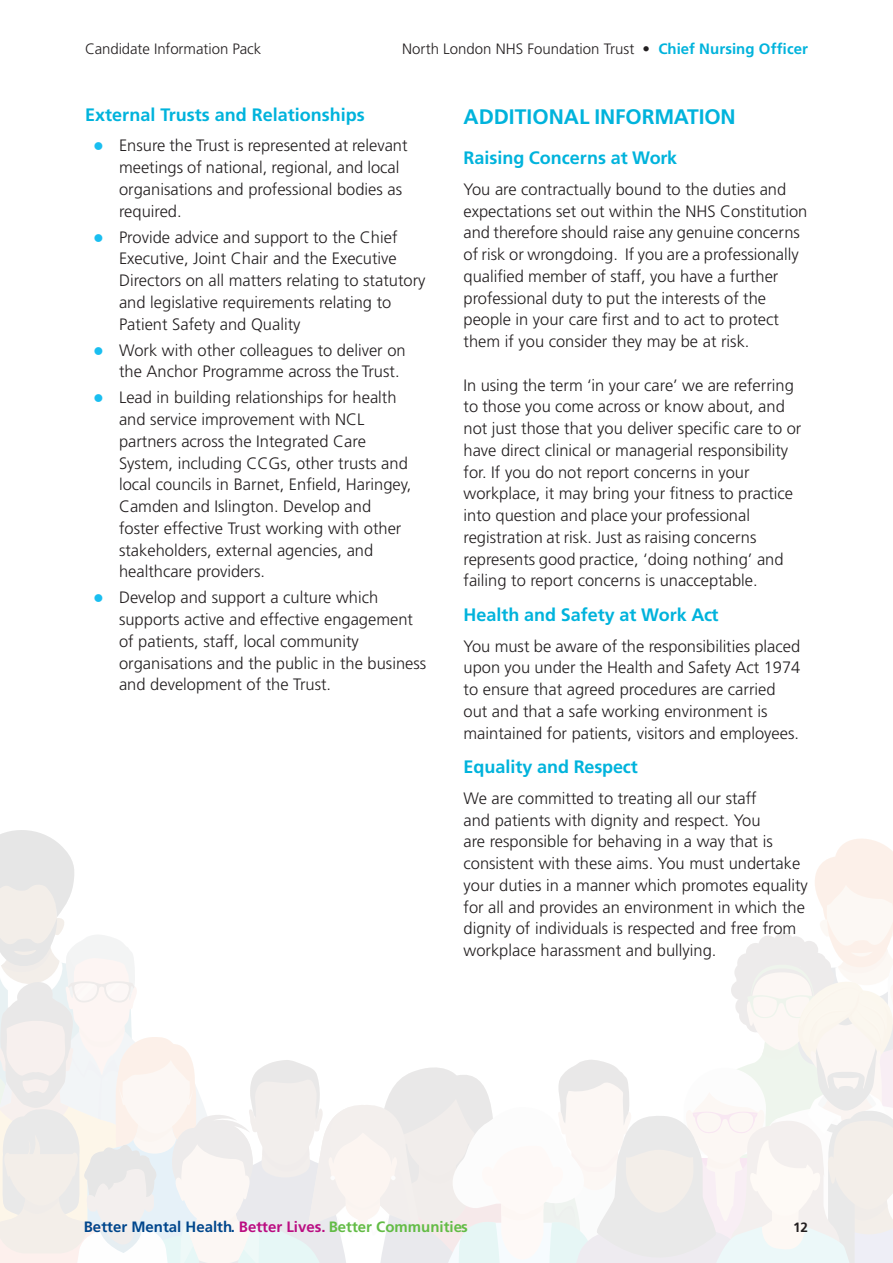
<style>
.page{position:relative;width:893px;height:1263px;background:#fff}
.page>*{position:absolute;margin:0;border:0;box-sizing:border-box;transform-origin:0 0}
.t1{font:700 21px "Frutiger LT Std";letter-spacing:-.01em;color:#00b3dc}
.t2{font:700 18px "Frutiger LT Std";color:#00b3dc}
.t3{font:300 16.5px/21.8px "Frutiger LT Std";color:#231f20}
.t4{font:300 15px "Frutiger LT Std";letter-spacing:-.005em;color:#231f20}
.t5{font:700 15px "Frutiger LT Std";color:#00468c}
.t6{font:700 13.5px "Frutiger LT Std";color:#231f20}
.s1{font-weight:700;color:#00b3dc}
.s2{color:#19bef0}
.s3{color:#bb0e82}
.s4{color:#63bc46}
</style>
<div class="page">
<svg style="left:0;top:830px;width:893px;height:433px"></svg>
<p class="t4" style="left:85px;top:40px;width:178px">Candidate Information Pack</p>
<p class="t4" style="left:402px;top:40px;width:407px">North London NHS Foundation Trust • <span class="s1">Chief Nursing Officer</span></p>
<p class="t2" style="left:85px;top:104px;width:281px">External Trusts and Relationships</p>
<p class="t3" style="left:119px;top:135px;width:290px;text-indent:-26px"><span class="s2">●</span> Ensure the Trust is represented at relevant meetings of national, regional, and local organisations and professional bodies as required.</p>
<p class="t3" style="left:119px;top:226px;width:308px;text-indent:-26px"><span class="s2">●</span> Provide advice and support to the Chief Executive, Joint Chair and the Executive Directors on all matters relating to statutory and legislative requirements relating to Patient Safety and Quality</p>
<p class="t3" style="left:119px;top:339px;width:288px;text-indent:-26px"><span class="s2">●</span> Work with other colleagues to deliver on the Anchor Programme across the Trust.</p>
<p class="t3" style="left:119px;top:387px;width:294px;text-indent:-26px"><span class="s2">●</span> Lead in building relationships for health and service improvement with NCL partners across the Integrated Care System, including CCGs, other trusts and local councils in Barnet, Enfield, Haringey, Camden and Islington. Develop and foster effective Trust working with other stakeholders, external agencies, and healthcare providers.</p>
<p class="t3" style="left:119px;top:587px;width:309px;text-indent:-26px"><span class="s2">●</span> Develop and support a culture which supports active and effective engagement of patients, staff, local community organisations and the public in the business and development of the Trust.</p>
<p class="t1" style="left:463px;top:104px;width:274px">ADDITIONAL INFORMATION</p>
<p class="t2" style="left:463px;top:147px;width:215px">Raising Concerns at Work</p>
<p class="t3" style="left:463px;top:178px;width:345px">You are contractually bound to the duties and expectations set out within the NHS Constitution and therefore should raise any genuine concerns of risk or wrongdoing. If you are a professionally qualified member of staff, you have a further professional duty to put the interests of the people in your care first and to act to protect them if you consider they may be at risk.</p>
<p class="t3" style="left:463px;top:374px;width:339px">In using the term ‘in your care’ we are referring to those you come across or know about, and not just those that you deliver specific care to or have direct clinical or managerial responsibility for. If you do not report concerns in your workplace, it may bring your fitness to practice into question and place your professional registration at risk. Just as raising concerns represents good practice, ‘doing nothing’ and failing to report concerns is unacceptable.</p>
<p class="t2" style="left:463px;top:604px;width:257px">Health and Safety at Work Act</p>
<p class="t3" style="left:463px;top:635px;width:338px">You must be aware of the responsibilities placed upon you under the Health and Safety Act 1974 to ensure that agreed procedures are carried out and that a safe working environment is maintained for patients, visitors and employees.</p>
<p class="t2" style="left:463px;top:756px;width:176px">Equality and Respect</p>
<p class="t3" style="left:463px;top:787px;width:346px">We are committed to treating all our staff<br>and patients with dignity and respect. You<br>are responsible for behaving in a way that is consistent with these aims. You must undertake your duties in a manner which promotes equality for all and provides an environment in which the dignity of individuals is respected and free from workplace harassment and bullying.</p>
<p class="t5" style="left:84px;top:1218px;width:385px">Better Mental Health. <span class="s3">Better Lives.</span> <span class="s4">Better Communities</span></p>
<p class="t6" style="left:793px;top:1219px;width:16px">12</p>
</div>
